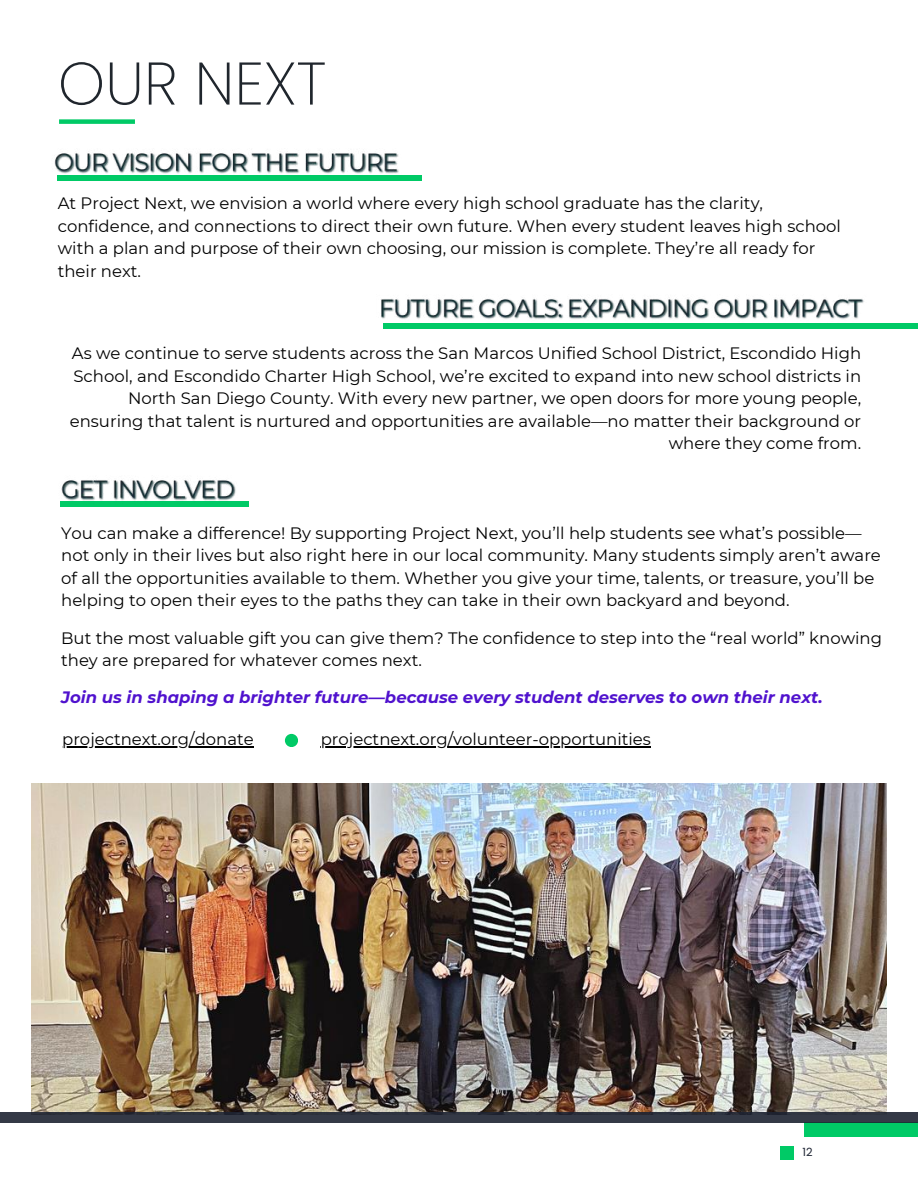
<style>
.page{position:relative;width:918px;height:1188px;background:#fff}
.page>*{position:absolute;margin:0;border:0;box-sizing:border-box;transform-origin:0 0}
.t1{font:200 60px "Poppins";color:#20262d}
.t2{font:16.5px/22.5px "Montserrat";color:#000}
.t3{font:italic 700 16.5px "Montserrat";color:#5012ce}
.t4{font:11.25px "Poppins";color:#1d2332}
</style>
<div class="page">
<div style="left:804px;top:1123px;width:114px;height:14px;background:#00ca66"></div>
<img style="left:32px;top:783px;width:855px;height:329px">
<svg style="left:0;top:1112px;width:918px;height:11px;background:#313642"></svg>
<div style="left:780px;top:1146px;width:13px;height:13px;background:#00ca66"></div>
<div style="left:383px;top:323px;width:535px;height:5px;background:#00ca66"></div>
<div style="left:58px;top:175px;width:364px;height:6px;background:#00ca66"></div>
<div style="left:59px;top:119px;width:76px;height:5px;background:#00ca66"></div>
<div style="left:61px;top:501px;width:188px;height:6px;background:#00ca66"></div>
<div style="left:285px;top:734px;width:13px;height:13px;background:#00ca66;border-radius:50%"></div>
<img style="left:380px;top:298px;width:484px;height:21px">
<img style="left:54px;top:152px;width:345px;height:26px">
<img style="left:60px;top:480px;width:176px;height:24px">
<hr style="left:62px;top:746px;width:192px;height:1px;background:#000">
<hr style="left:321px;top:746px;width:330px;height:1px;background:#000">
<h1 class="t1" style="left:58px;top:42px;width:270px">OUR NEXT</h1>
<p class="t2" style="left:58px;top:192px;width:785px">At Project Next, we envision a world where every high school graduate has the clarity, confidence, and connections to direct their own future. When every student leaves high school with a plan and purpose of their own choosing, our mission is complete. They’re all ready for their next.</p>
<p class="t2" style="left:70px;top:342px;width:793px;text-align:right">As we continue to serve students across the San Marcos Unified School District, Escondido High School, and Escondido Charter High School, we’re excited to expand into new school districts in North San Diego County. With every new partner, we open doors for more young people, ensuring that talent is nurtured and opportunities are available—no matter their background or where they come from.</p>
<p class="t2" style="left:61px;top:522px;width:821px">You can make a difference! By supporting Project Next, you’ll help students see what’s possible— not only in their lives but also right here in our local community. Many students simply aren’t aware of all the opportunities available to them. Whether you give your time, talents, or treasure, you’ll be helping to open their eyes to the paths they can take in their own backyard and beyond.</p>
<p class="t2" style="left:61px;top:626px;width:822px">But the most valuable gift you can give them? The confidence to step into the “real world” knowing they are prepared for whatever comes next.</p>
<p class="t3" style="left:61px;top:687px;width:763px">Join us in shaping a brighter future—because every student deserves to own their next.</p>
<p class="t2" style="left:62px;top:728px;width:193px">projectnext.org/donate</p>
<p class="t2" style="left:321px;top:728px;width:332px">projectnext.org/volunteer-opportunities</p>
<p class="t4" style="left:802px;top:1144px;width:12px">12</p>
</div>
